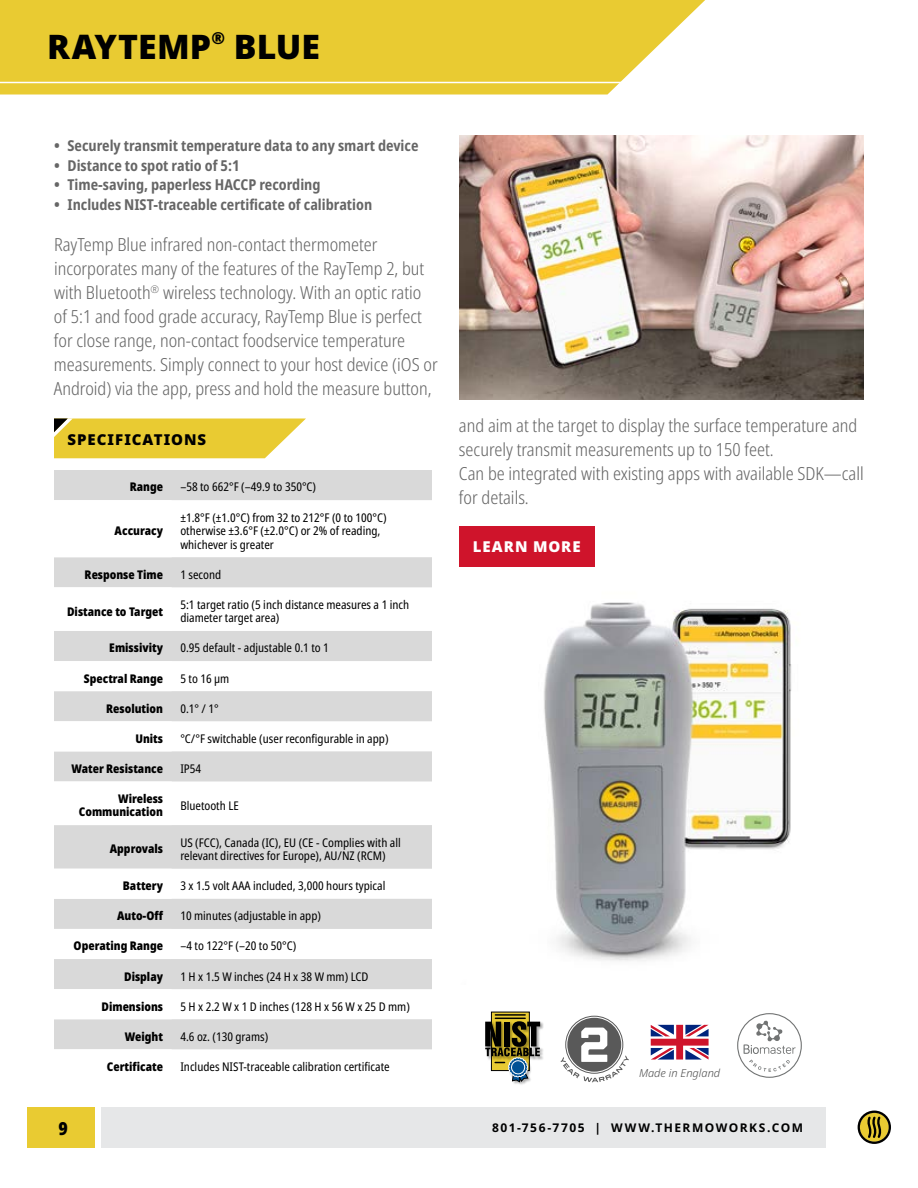
<style>
.page{position:relative;width:918px;height:1188px;background:#fff}
.page>*{position:absolute;margin:0;border:0;box-sizing:border-box;transform-origin:0 0}
.t1{font:900 33.9px "Noto Sans";color:#000}
.t2{font:300 condensed 18px/24px "Noto Sans";color:#666}
.t3{font:900 condensed 18px "Noto Sans";color:#000}
.t4{font:700 condensed 15px "Noto Sans";color:#666}
.t5{font:900 15px "Noto Sans";letter-spacing:.07em;color:#000}
.t6{font:900 15px "Noto Sans";letter-spacing:.07em;color:#fff}
.t7{font:condensed 12px/13.5px "Noto Sans";color:#000}
.t8{font:900 condensed 12px/13.5px "Noto Sans";color:#000;text-align:right}
.t9{font:700 12px "Noto Sans";letter-spacing:.125em;color:#000}
.t10{font:italic 300 10.95px "Noto Sans";color:#4d4d4d}
</style>
<div class="page">
<div style="left:102px;top:1107px;width:724px;height:41px;background:#e6e7e8"></div>
<svg style="left:858px;top:1111px;width:33px;height:33px"></svg>
<div style="left:27px;top:1107px;width:67px;height:41px;background:#e9cb32"></div>
<svg style="left:0;top:0;width:705px;height:94px;fill:#e9cb32"></svg>
<svg style="left:54px;top:470px;width:378px;height:579px"></svg>
<svg style="left:54px;top:500px;width:118px;height:549px"></svg>
<svg style="left:54px;top:418px;width:252px;height:40px"></svg>
<svg style="left:491px;top:1012px;width:38px;height:8px"></svg>
<img style="left:490px;top:1020px;width:54px;height:10px">
<hr style="left:495px;top:1014px;width:30px;height:2px;background:#000">
<hr style="left:495px;top:1018px;width:30px;height:1px;background:#000">
<img style="left:540px;top:1048px;width:3px;height:12px">
<img style="left:513px;top:1082px;width:14px;height:3px">
<svg style="left:485px;top:1021px;width:55px;height:61px"></svg>
<svg style="left:566px;top:1016px;width:57px;height:57px"></svg>
<div style="left:567px;top:1018px;width:54px;height:54px;background:#595959;border-radius:50%"></div>
<svg style="left:561px;top:1028px;width:68px;height:54px"></svg>
<svg style="left:651px;top:1025px;width:58px;height:35px"></svg>
<img style="left:544px;top:602px;width:248px;height:359px">
<img style="left:459px;top:135px;width:405px;height:265px">
<hr style="left:0;top:82px;width:705px;height:1px;background:#fff">
<svg style="left:737px;top:1013px;width:65px;height:65px"></svg>
<div style="left:459px;top:526px;width:136px;height:41px;background:#cf142b"></div>
<h1 class="t1" style="left:47px;top:20px;width:274px">RAYTEMP<sup>®</sup> BLUE</h1>
<p class="t4" style="left:54px;top:135px;width:366px">• Securely transmit temperature data to any smart device</p>
<p class="t4" style="left:54px;top:154px;width:187px">• Distance to spot ratio of 5:1</p>
<p class="t4" style="left:54px;top:174px;width:268px">• Time-saving, paperless HACCP recording</p>
<p class="t4" style="left:54px;top:193px;width:320px">• Includes NIST-traceable certificate of calibration</p>
<p class="t2" style="left:54px;top:233px;width:385px">RayTemp Blue infrared non-contact thermometer incorporates many of the features of the RayTemp 2, but with Bluetooth<sup>®</sup> wireless technology. With an optic ratio of 5:1 and food grade accuracy, RayTemp Blue is perfect for close range, non-contact foodservice temperature measurements. Simply connect to your host device (iOS or Android) via the app, press and hold the measure button,</p>
<p class="t5" style="left:68px;top:428px;width:140px">SPECIFICATIONS</p>
<p class="t8" style="left:130px;top:480px;width:35px">Range</p>
<p class="t7" style="left:180px;top:481px;width:137px">–58 to 662°F (–49.9 to 350°C)</p>
<p class="t8" style="left:115px;top:524px;width:50px">Accuracy</p>
<p class="t7" style="left:180px;top:511px;width:208px">±1.8°F (±1.0°C) from 32 to 212°F (0 to 100°C) otherwise ±3.6°F (±2.0°C) or 2% of reading, whichever is greater</p>
<p class="t8" style="left:85px;top:568px;width:80px">Response Time</p>
<p class="t7" style="left:180px;top:568px;width:42px">1 second</p>
<p class="t8" style="left:67px;top:604px;width:98px">Distance to Target</p>
<p class="t7" style="left:180px;top:598px;width:230px">5:1 target ratio (5 inch distance measures a 1 inch diameter target area)</p>
<p class="t8" style="left:109px;top:641px;width:55px">Emissivity</p>
<p class="t7" style="left:180px;top:642px;width:150px">0.95 default - adjustable 0.1 to 1</p>
<p class="t8" style="left:84px;top:671px;width:81px">Spectral Range</p>
<p class="t7" style="left:180px;top:672px;width:51px">5 to 16 µm</p>
<p class="t8" style="left:106px;top:702px;width:58px">Resolution</p>
<p class="t7" style="left:180px;top:702px;width:40px">0.1° / 1°</p>
<p class="t8" style="left:135px;top:732px;width:29px">Units</p>
<p class="t7" style="left:180px;top:732px;width:210px">°C/°F switchable (user reconfigurable in app)</p>
<p class="t8" style="left:71px;top:762px;width:93px">Water Resistance</p>
<p class="t7" style="left:180px;top:762px;width:22px">IP54</p>
<p class="t8" style="left:79px;top:792px;width:86px">Wireless<br>Communication</p>
<p class="t7" style="left:180px;top:799px;width:60px">Bluetooth LE</p>
<p class="t8" style="left:110px;top:842px;width:55px">Approvals</p>
<p class="t7" style="left:180px;top:836px;width:222px">US (FCC), Canada (IC), EU (CE - Complies with all relevant directives for Europe), AU/NZ (RCM)</p>
<p class="t8" style="left:123px;top:879px;width:42px">Battery</p>
<p class="t7" style="left:180px;top:879px;width:207px">3 x 1.5 volt AAA included, 3,000 hours typical</p>
<p class="t8" style="left:117px;top:909px;width:47px">Auto-Off</p>
<p class="t7" style="left:180px;top:910px;width:142px">10 minutes (adjustable in app)</p>
<p class="t8" style="left:74px;top:939px;width:91px">Operating Range</p>
<p class="t7" style="left:180px;top:940px;width:117px">–4 to 122°F (–20 to 50°C)</p>
<p class="t8" style="left:124px;top:969px;width:40px">Display</p>
<p class="t7" style="left:180px;top:970px;width:190px">1 H x 1.5 W inches (24 H x 38 W mm) LCD</p>
<p class="t8" style="left:102px;top:1000px;width:63px">Dimensions</p>
<p class="t7" style="left:180px;top:1000px;width:231px">5 H x 2.2 W x 1 D inches (128 H x 56 W x 25 D mm)</p>
<p class="t8" style="left:125px;top:1030px;width:40px">Weight</p>
<p class="t7" style="left:180px;top:1030px;width:89px">4.6 oz. (130 grams)</p>
<p class="t8" style="left:107px;top:1060px;width:58px">Certificate</p>
<p class="t7" style="left:180px;top:1060px;width:211px">Includes NIST-traceable calibration certificate</p>
<h2 class="t2" style="left:459px;top:414px;width:406px">and aim at the target to display the surface temperature and securely transmit measurements up to 150 feet.<br>Can be integrated with existing apps with available SDK—call for details.</h2>
<p class="t6" style="left:473px;top:535px;width:110px">LEARN MORE</p>
<p class="t10" style="left:639px;top:1065px;width:83px">Made in England</p>
<h2 class="t3" style="left:58px;top:1115px;width:11px">9</h2>
<p class="t9" style="left:492px;top:1119px;width:313px">801-756-7705 | WWW.THERMOWORKS.COM</p>
</div>
